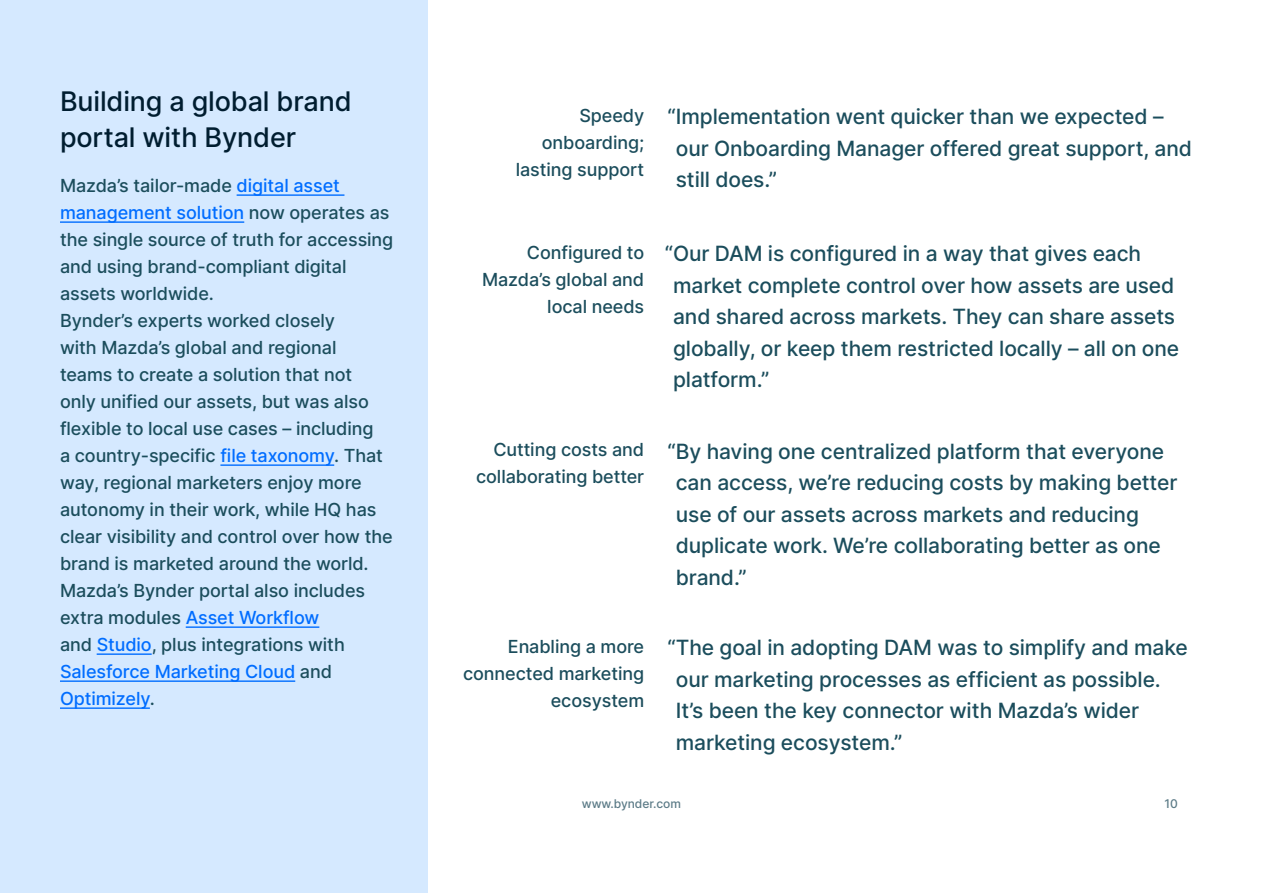
<style>
.page{position:relative;width:1263px;height:893px;background:#fff}
.page>*{position:absolute;margin:0;border:0;box-sizing:border-box;transform-origin:0 0}
.t1{font:500 27px/36px "Inter";letter-spacing:-.005em;color:#001d30}
.t2{font:500 21px/31.5px "Inter";letter-spacing:-.005em;color:#1b4d5c}
.t3{font:500 18px/27px "Inter";letter-spacing:-.005em;color:#1b4d5c;text-align:right}
.t4{font:500 12px "Inter";letter-spacing:-.005em;color:#5c7b87}
.s1{color:#006dff}
</style>
<div class="page">
<div style="left:0;top:0;width:427px;height:893px;background:#d5e9ff"></div>
<hr style="left:237px;top:194px;width:107px;height:2px;background:#006dff">
<hr style="left:60px;top:221px;width:184px;height:2px;background:#006dff">
<hr style="left:220px;top:464px;width:114px;height:2px;background:#006dff">
<hr style="left:186px;top:626px;width:133px;height:2px;background:#006dff">
<hr style="left:97px;top:653px;width:55px;height:2px;background:#006dff">
<hr style="left:60px;top:680px;width:235px;height:2px;background:#006dff">
<hr style="left:60px;top:707px;width:90px;height:2px;background:#006dff">
<h1 class="t1" style="left:60px;top:83px;width:293px">Building a global brand portal with Bynder</h1>
<p class="t3" style="left:60px;top:172px;width:335px;text-align:left">Mazda’s tailor-made <span class="s1">digital asset management solution</span> now operates as the single source of truth for accessing and using brand-compliant digital assets worldwide.<br>Bynder’s experts worked closely<br>with Mazda’s global and regional teams to create a solution that not<br>only unified our assets, but was also flexible to local use cases – including<br>a country-specific <span class="s1">file taxonomy</span>. That way, regional marketers enjoy more autonomy in their work, while HQ has clear visibility and control over how the brand is marketed around the world.<br>Mazda’s Bynder portal also includes extra modules <span class="s1">Asset Workflow<br></span>and <span class="s1">Studio</span>, plus integrations with <span class="s1">Salesforce Marketing Cloud</span> and <span class="s1">Optimizely</span>.</p>
<p class="t3" style="left:516px;top:101px;width:130px">Speedy onboarding; lasting support</p>
<p class="t2" style="left:676px;top:101px;width:518px;text-indent:-8px">“Implementation went quicker than we expected – our Onboarding Manager offered great support, and still does.”</p>
<p class="t3" style="left:482px;top:238px;width:164px">Configured to<br>Mazda’s global and local needs</p>
<p class="t2" style="left:673px;top:237px;width:508px;text-indent:-8px">“Our DAM is configured in a way that gives each market complete control over how assets are used and shared across markets. They can share assets globally, or keep them restricted locally – all on one platform.”</p>
<p class="t3" style="left:476px;top:436px;width:170px">Cutting costs and collaborating better</p>
<p class="t2" style="left:676px;top:435px;width:503px;text-indent:-8px">“By having one centralized platform that everyone can access, we’re reducing costs by making better use of our assets across markets and reducing duplicate work. We’re collaborating better as one brand.”</p>
<p class="t3" style="left:463px;top:632px;width:183px">Enabling a more connected marketing ecosystem</p>
<p class="t2" style="left:676px;top:631px;width:514px;text-indent:-8px">“The goal in adopting DAM was to simplify and make our marketing processes as efficient as possible.<br>It’s been the key connector with Mazda’s wider marketing ecosystem.”</p>
<p class="t4" style="left:582px;top:795px;width:101px">www.bynder.com</p>
<p class="t4" style="left:1164px;top:795px;width:15px">10</p>
</div>
